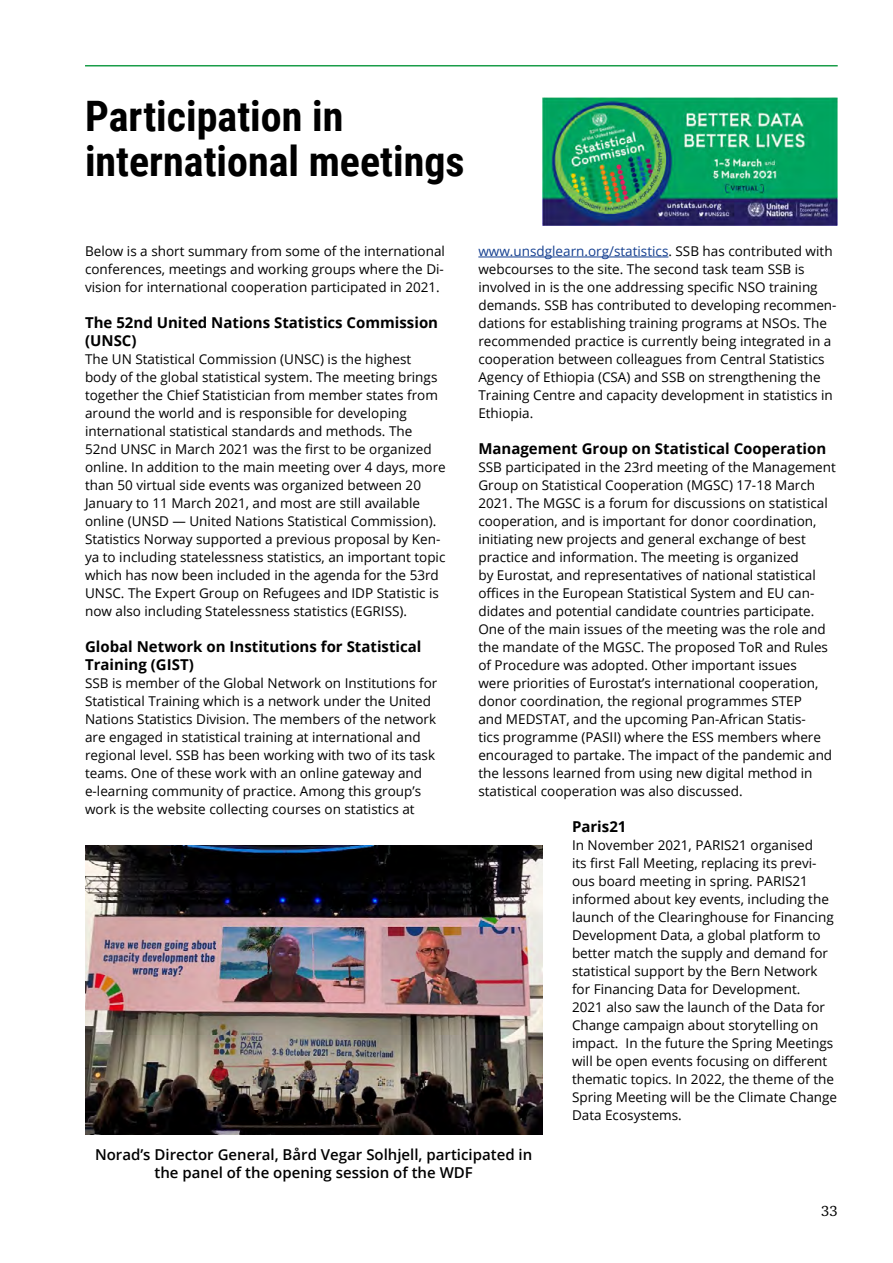
<style>
.page{position:relative;width:893px;height:1263px;background:#fff}
.page>*{position:absolute;margin:0;border:0;box-sizing:border-box;transform-origin:0 0}
.Prosjekt_LAND{font:700 42px/45px "Roboto Condensed";color:#000}
.Overskrift2{font:700 15px/18px "Open Sans";color:#000}
.Bildetekst{font:600 15px/18px "Open Sans";color:#000;text-align:center}
.t1{font:15px "Charter ITC Std";color:#000}
.t2{font:13.5px/18px "Open Sans";color:#000}
.s1{color:#143f90}
</style>
<div class="page">
<hr style="left:85px;top:65px;width:753px;height:1px;background:#1a9d49">
<img style="left:542px;top:98px;width:296px;height:128px">
<hr style="left:478px;top:257px;width:190px;height:1px;background:#143f90">
<img style="left:85px;top:845px;width:457px;height:290px">
<p class="Prosjekt_LAND" style="left:85px;top:92px;width:381px">Participation in international meetings</p>
<p class="t2" style="left:85px;top:242px;width:361px;text-align:justify">Below is a short summary from some of the international conferences, meetings and working groups where the Di&shy;vision for international cooperation participated in 2021.</p>
<p class="Overskrift2" style="left:85px;top:313px;width:355px">The 52nd United Nations Statistics Commission (UNSC)</p>
<p class="t2" style="left:85px;top:350px;width:362px">The UN Statistical Commission (UNSC) is the highest body of the global statistical system. The meeting brings together the Chief Statistician from member states from around the world and is responsible for developing international statistical standards and methods. The 52nd UNSC in March 2021 was the first to be organized online. In addition to the main meeting over 4 days, more than 50 virtual side events was organized between 20<br>January to 11 March 2021, and most are still available online (UNSD — United Nations Statistical Commission).<br>Statistics Norway supported a previous proposal by Ken&shy;ya to including statelessness statistics, an important topic which has now been included in the agenda for the 53rd UNSC. The Expert Group on Refugees and IDP Statistic is now also including Statelessness statistics (EGRISS).</p>
<p class="Overskrift2" style="left:85px;top:637px;width:338px">Global Network on Institutions for Statistical<br>Training (GIST)</p>
<p class="t2" style="left:85px;top:674px;width:354px">SSB is member of the Global Network on Institutions for Statistical Training which is a network under the United Nations Statistics Division. The members of the network are engaged in statistical training at international and regional level. SSB has been working with two of its task teams. One of these work with an online gateway and e-learning community of practice. Among this group’s work is the website collecting courses on statistics at</p>
<p class="t2" style="left:478px;top:242px;width:360px"><span class="s1">www.unsdglearn.org/statistics</span>. SSB has contributed with webcourses to the site. The second task team SSB is involved in is the one addressing specific NSO training demands. SSB has contributed to developing recommen&shy;dations for establishing training programs at NSOs. The recommended practice is currently being integrated in a cooperation between colleagues from Central Statistics Agency of Ethiopia (CSA) and SSB on strengthening the Training Centre and capacity development in statistics in Ethiopia.</p>
<p class="Overskrift2" style="left:478px;top:439px;width:349px">Management Group on Statistical Cooperation</p>
<p class="t2" style="left:478px;top:458px;width:359px">SSB participated in the 23rd meeting of the Management Group on Statistical Cooperation (MGSC) 17-18 March 2021. The MGSC is a forum for discussions on statistical cooperation, and is important for donor coordination, initiating new projects and general exchange of best practice and information. The meeting is organized<br>by Eurostat, and representatives of national statistical offices in the European Statistical System and EU can&shy;didates and potential candidate countries participate.<br>One of the main issues of the meeting was the role and the mandate of the MGSC. The proposed ToR and Rules of Procedure was adopted. Other important issues<br>were priorities of Eurostat’s international cooperation, donor coordination, the regional programmes STEP<br>and MEDSTAT, and the upcoming Pan-African Statis-<br>tics programme (PASII) where the ESS members where encouraged to partake. The impact of the pandemic and the lessons learned from using new digital method in statistical cooperation was also discussed.</p>
<p class="Overskrift2" style="left:572px;top:817px;width:56px">Paris21</p>
<p class="t2" style="left:572px;top:836px;width:267px">In November 2021, PARIS21 organised<br>its first Fall Meeting, replacing its previ&shy;ous board meeting in spring. PARIS21 informed about key events, including the launch of the Clearinghouse for Financing Development Data, a global platform to better match the supply and demand for statistical support by the Bern Network for Financing Data for Development.<br>2021 also saw the launch of the Data for Change campaign about storytelling on impact. In the future the Spring Meetings will be open events focusing on different thematic topics. In 2022, the theme of the Spring Meeting will be the Climate Change Data Ecosystems.</p>
<p class="Bildetekst" style="left:95px;top:1145px;width:439px">Norad’s Director General, Bård Vegar Solhjell, participated in the panel of the opening session of the WDF</p>
<p class="t1" style="left:821px;top:1202px;width:18px">33</p>
</div>
